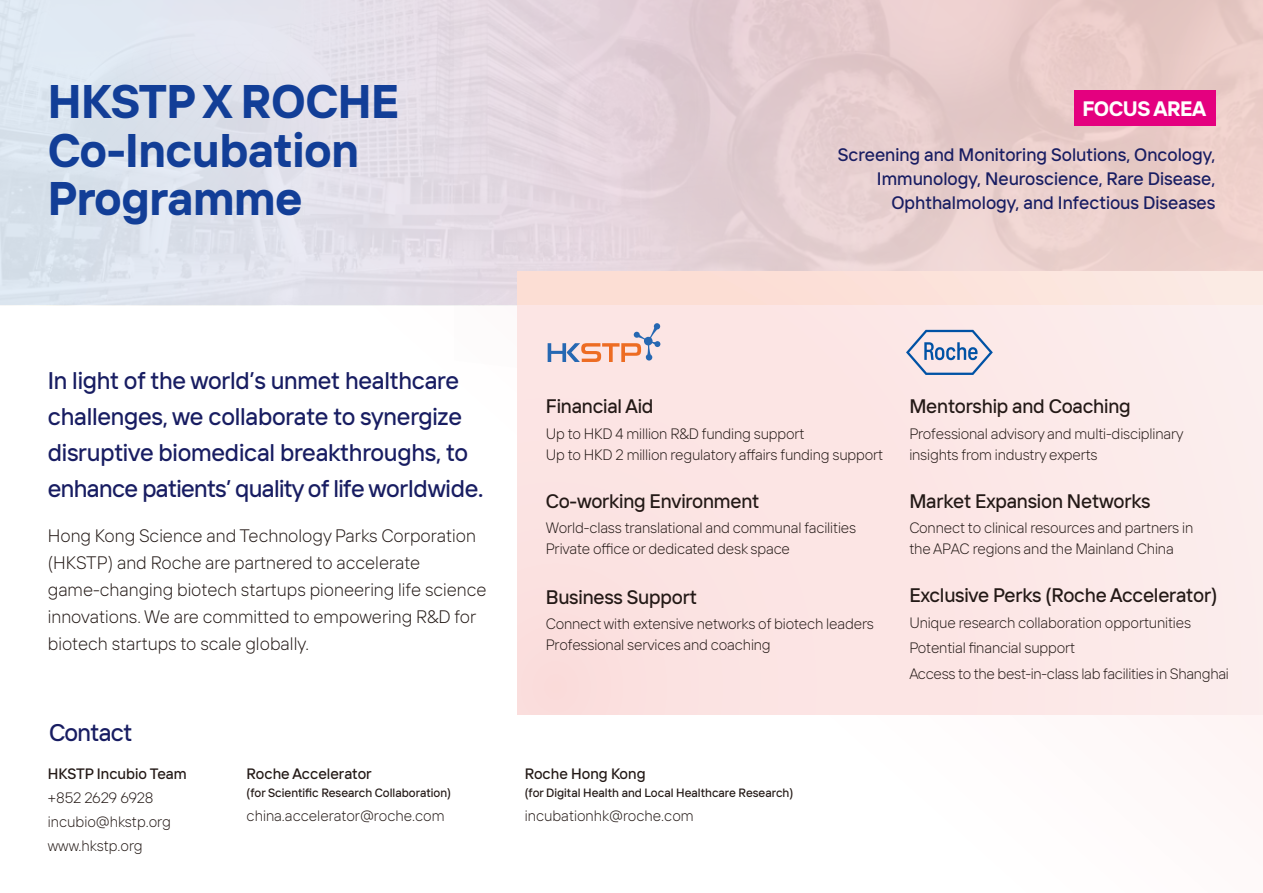
<style>
.page{position:relative;width:1263px;height:893px;background:#fff}
.page>*{position:absolute;margin:0;border:0;box-sizing:border-box;transform-origin:0 0}
.t1{font:700 46.95px/48.6px "TT Interfaces";letter-spacing:-.01em;color:#123e97}
.t2{font:500 24px/36px "TT Interfaces";letter-spacing:-.01em;color:#181d62}
.t3{font:700 20.85px "TT Interfaces";letter-spacing:-.025em;color:#fff}
.t4{font:500 19.5px "TT Interfaces";letter-spacing:-.01em;color:#231916}
.t5{font:300 18px/27px "TT Interfaces";color:#231916}
.t6{font:500 18px/24px "TT Interfaces";color:#181d62;text-align:right}
.t7{font:300 15px/21px "TT Interfaces";letter-spacing:-.01em;color:#231916}
.t8{font:500 15px "TT Interfaces";color:#231916}
.t9{font:500 12px "TT Interfaces";color:#231916}
</style>
<div class="page">
<div style="left:0;top:0;width:817px;height:305px;background:#e0e1eb"></div>
<svg style="left:454px;top:0;width:809px;height:416px;fill:#e6d0d0"></svg>
<div style="left:518px;top:271px;width:745px;height:444px;background:#fce5e4"></div>
<svg style="left:906px;top:330px;width:87px;height:45px"></svg>
<svg style="left:548px;top:323px;width:112px;height:39px"></svg>
<div style="left:518px;top:271px;width:745px;height:33px;background:#fce1d9"></div>
<div style="left:1074px;top:91px;width:141px;height:35px;background:#e4007f"></div>
<h1 class="t1" style="left:48px;top:76px;width:353px">HKSTP X ROCHE<br>Co-Incubation<br>Programme</h1>
<h3 class="t3" style="left:1082px;top:95px;width:125px">FOCUS AREA</h3>
<p class="t6" style="left:838px;top:143px;width:379px">Screening and Monitoring Solutions, Oncology,<br>Immunology, Neuroscience, Rare Disease,<br>Ophthalmology, and Infectious Diseases</p>
<h2 class="t2" style="left:48px;top:362px;width:437px">In light of the world’s unmet healthcare challenges, we collaborate to synergize disruptive biomedical breakthroughs, to enhance patients’ quality of life worldwide.</h2>
<p class="t5" style="left:48px;top:522px;width:440px">Hong Kong Science and Technology Parks Corporation (HKSTP) and Roche are partnered to accelerate game-changing biotech startups pioneering life science innovations. We are committed to empowering R&amp;D for biotech startups to scale globally.</p>
<h2 class="t2" style="left:49px;top:714px;width:85px">Contact</h2>
<p class="t8" style="left:48px;top:764px;width:140px">HKSTP Incubio Team</p>
<p class="t7" style="left:48px;top:785px;width:125px;line-height:24px">+852 2629 6928 incubio@hkstp.org www.hkstp.org</p>
<p class="t8" style="left:247px;top:764px;width:127px">Roche Accelerator</p>
<p class="t9" style="left:247px;top:785px;width:206px">(for Scientific Research Collaboration)</p>
<p class="t7" style="left:247px;top:805px;width:200px">china.accelerator@roche.com</p>
<h3 class="t4" style="left:546px;top:394px;width:109px">Financial Aid</h3>
<p class="t7" style="left:546px;top:423px;width:339px">Up to HKD 4 million R&amp;D funding support<br>Up to HKD 2 million regulatory affairs funding support</p>
<h3 class="t4" style="left:546px;top:489px;width:215px">Co-working Environment</h3>
<p class="t7" style="left:546px;top:517px;width:312px">World-class translational and communal facilities<br>Private office or dedicated desk space</p>
<h3 class="t4" style="left:546px;top:585px;width:153px">Business Support</h3>
<p class="t7" style="left:546px;top:613px;width:330px">Connect with extensive networks of biotech leaders<br>Professional services and coaching</p>
<h3 class="t4" style="left:909px;top:394px;width:223px">Mentorship and Coaching</h3>
<p class="t7" style="left:909px;top:423px;width:276px">Professional advisory and multi-disciplinary insights from industry experts</p>
<h3 class="t4" style="left:909px;top:489px;width:243px">Market Expansion Networks</h3>
<p class="t7" style="left:909px;top:517px;width:285px">Connect to clinical resources and partners in the APAC regions and the Mainland China</p>
<h3 class="t4" style="left:909px;top:583px;width:309px">Exclusive Perks (Roche Accelerator)</h3>
<p class="t7" style="left:909px;top:610px;width:321px;line-height:25.5px">Unique research collaboration opportunities<br>Potential financial support<br>Access to the best-in-class lab facilities in Shanghai</p>
<p class="t8" style="left:525px;top:764px;width:122px">Roche Hong Kong</p>
<p class="t9" style="left:525px;top:785px;width:270px">(for Digital Health and Local Healthcare Research)</p>
<p class="t7" style="left:525px;top:805px;width:170px">incubationhk@roche.com</p>
</div>
